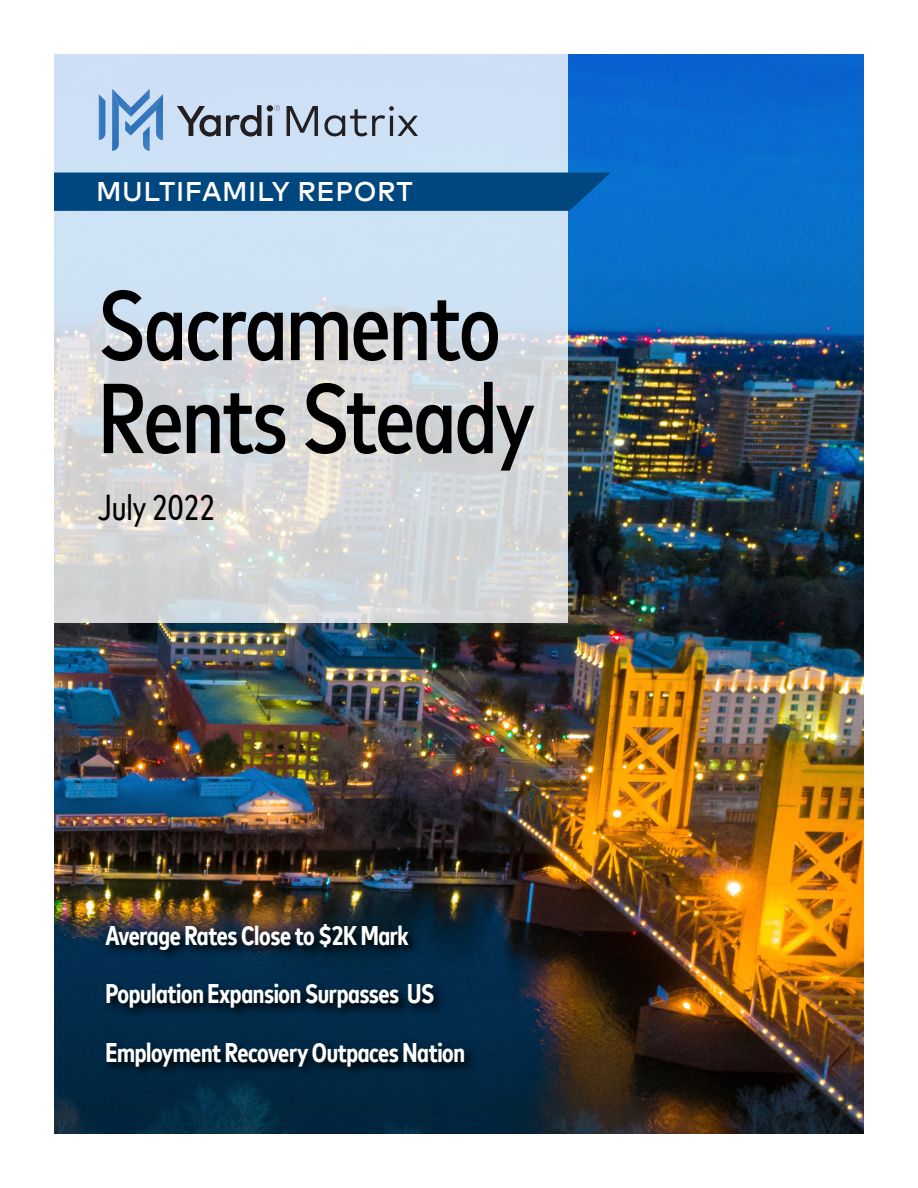
<style>
.page{position:relative;width:918px;height:1188px;background:#fff}
.page>*{position:absolute;margin:0;border:0;box-sizing:border-box;transform-origin:0 0}
.t1{font:500 condensed 99px/93px "Mark Offc Pro";letter-spacing:-.02em;color:#000}
.t2{font:condensed 36px "Mark Offc Pro";color:#000}
.t3{font:700 condensed 27px/58.5px "Mark Offc Pro";letter-spacing:-.015em;color:#fff}
.t4{font:500 27px "Mark Offc Pro";letter-spacing:.02em;color:#fff}
</style>
<div class="page">
<img style="left:54px;top:54px;width:810px;height:1080px">
<svg style="left:54px;top:54px;width:513px;height:569px;background:#d2dbe4"></svg>
<div style="left:54px;top:173px;width:557px;height:38px;background:#00467f"></div>
<svg style="left:102px;top:920px;width:375px;height:159px;background:#04243c"></svg>
<svg style="left:177px;top:105px;width:84px;height:32px;background:#929dab"></svg>
<svg style="left:267px;top:105px;width:13px;height:31px"></svg>
<svg style="left:287px;top:106px;width:31px;height:30px"></svg>
<svg style="left:324px;top:106px;width:94px;height:30px;background:#a4b2c2"></svg>
<svg style="left:99px;top:94px;width:6px;height:46px"></svg>
<svg style="left:112px;top:89px;width:51px;height:62px;background:#8ab2dd"></svg>
<p class="t4" style="left:96px;top:171px;width:318px">MULTIFAMILY REPORT</p>
<h1 class="t1" style="left:98px;top:271px;width:438px">Sacramento<br>Rents Steady</h1>
<h2 class="t2" style="left:98px;top:481px;width:119px">July 2022</h2>
<p class="t3" style="left:105px;top:904px;width:361px">Average Rates Close to $2K Mark<br>Population Expansion Surpasses US<br>Employment Recovery Outpaces Nation</p>
</div>
